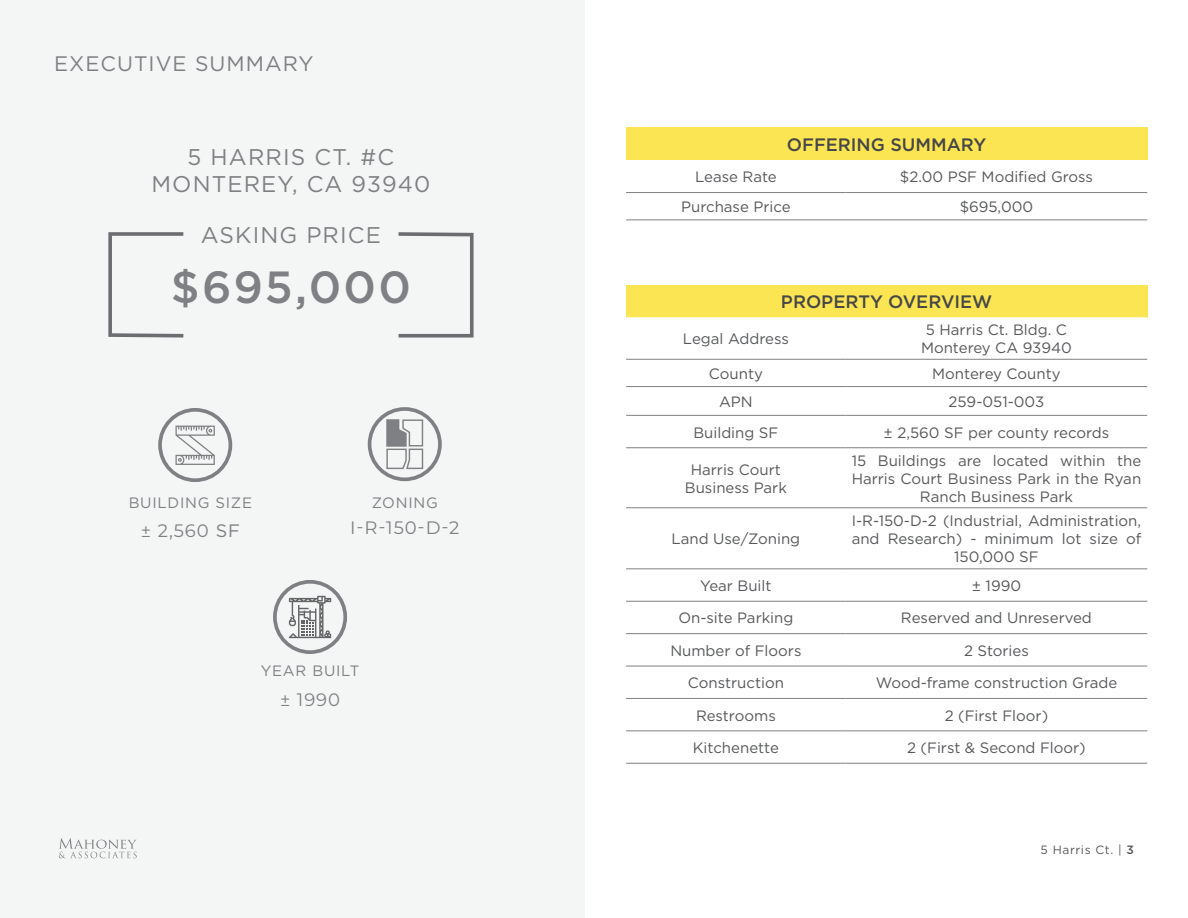
<style>
.page{position:relative;width:1188px;height:918px;background:#fff}
.page>*{position:absolute;margin:0;border:0;box-sizing:border-box;transform-origin:0 0}
.Page_Titles{font:500 45px "Gotham";letter-spacing:.045em;color:#7e8083}
.Page_Titles-2{font:22.65px "Gotham";letter-spacing:.05em;color:#7e8083}
.Page_Titles-3{font:21px "Gotham";letter-spacing:.05em;color:#7e8083}
.Body_Text_-_Align_Center{font:500 18px "Gotham";color:#464748}
.Page_Titles-4{font:18px "Montserrat";letter-spacing:.05em;color:#7e8083}
.Body_Text_-_Align_Center-2{font:15px/18px "Gotham";color:#57585a;text-align:center}
.Page_Titles-5{font:15px "Gotham";letter-spacing:.05em;color:#7e8083}
.t1{font:12px "Gotham";letter-spacing:.05em;color:#57585a}
.s1{font-family:"Gotham"}
.s2{font-weight:500}
</style>
<div class="page">
<div style="left:0;top:0;width:585px;height:918px;background:#f4f5f5"></div>
<div style="left:158px;top:408px;width:74px;height:74px;border:4px solid #7e8083;border-radius:50%"></div>
<svg style="left:175px;top:426px;width:40px;height:39px"></svg>
<svg style="left:289px;top:596px;width:42px;height:42px"></svg>
<div style="left:273px;top:580px;width:74px;height:74px;border:4px solid #7e8083;border-radius:50%"></div>
<div style="left:368px;top:407px;width:74px;height:74px;border:4px solid #7e8083;border-radius:50%"></div>
<svg style="left:386px;top:419px;width:37px;height:50px"></svg>
<svg style="left:108px;top:232px;width:76px;height:106px"></svg>
<svg style="left:398px;top:232px;width:76px;height:106px"></svg>
<div style="left:626px;top:285px;width:521px;height:32px;background:#fbe552"></div>
<svg style="left:626px;top:317px;width:521px;height:446px"></svg>
<hr style="left:626px;top:359px;width:220px;height:1px;background:#7e8083">
<hr style="left:846px;top:359px;width:301px;height:1px;background:#7e8083">
<hr style="left:626px;top:386px;width:220px;height:1px;background:#7e8083">
<hr style="left:846px;top:386px;width:301px;height:1px;background:#7e8083">
<hr style="left:626px;top:415px;width:220px;height:1px;background:#7e8083">
<hr style="left:846px;top:415px;width:301px;height:1px;background:#7e8083">
<hr style="left:626px;top:447px;width:220px;height:1px;background:#7e8083">
<hr style="left:846px;top:447px;width:301px;height:1px;background:#7e8083">
<hr style="left:626px;top:507px;width:220px;height:1px;background:#7e8083">
<hr style="left:846px;top:507px;width:301px;height:1px;background:#7e8083">
<hr style="left:626px;top:568px;width:220px;height:1px;background:#7e8083">
<hr style="left:846px;top:568px;width:301px;height:1px;background:#7e8083">
<hr style="left:626px;top:601px;width:220px;height:1px;background:#7e8083">
<hr style="left:846px;top:601px;width:301px;height:1px;background:#7e8083">
<hr style="left:626px;top:633px;width:220px;height:1px;background:#7e8083">
<hr style="left:846px;top:633px;width:301px;height:1px;background:#7e8083">
<hr style="left:626px;top:666px;width:220px;height:1px;background:#7e8083">
<hr style="left:846px;top:666px;width:301px;height:1px;background:#7e8083">
<hr style="left:626px;top:698px;width:220px;height:1px;background:#7e8083">
<hr style="left:846px;top:698px;width:301px;height:1px;background:#7e8083">
<hr style="left:626px;top:730px;width:220px;height:1px;background:#7e8083">
<hr style="left:846px;top:730px;width:301px;height:1px;background:#7e8083">
<hr style="left:626px;top:763px;width:220px;height:1px;background:#7e8083">
<hr style="left:846px;top:763px;width:301px;height:1px;background:#7e8083">
<div style="left:626px;top:128px;width:521px;height:32px;background:#fbe552"></div>
<hr style="left:626px;top:192px;width:220px;height:1px;background:#7e8083">
<hr style="left:846px;top:192px;width:301px;height:1px;background:#7e8083">
<hr style="left:626px;top:219px;width:220px;height:1px;background:#7e8083">
<hr style="left:846px;top:219px;width:301px;height:1px;background:#7e8083">
<svg style="left:59px;top:838px;width:78px;height:20px"></svg>
<p class="Page_Titles-3" style="left:54px;top:50px;width:261px">EXECUTIVE SUMMARY</p>
<p class="Page_Titles-2" style="left:188px;top:143px;width:208px">5 HARRIS CT. #C</p>
<p class="Page_Titles-2" style="left:151px;top:170px;width:280px">MONTEREY, CA 93940</p>
<p class="Page_Titles-2" style="left:201px;top:220px;width:182px">ASKING PRICE</p>
<p class="Page_Titles" style="left:171px;top:258px;width:241px">$695,000</p>
<p class="Page_Titles-5" style="left:129px;top:493px;width:125px">BUILDING SIZE</p>
<p class="Page_Titles-4" style="left:141px;top:519px;width:101px">± 2,560 <span class="s1">SF</span></p>
<p class="Page_Titles-5" style="left:372px;top:494px;width:68px">ZONING</p>
<p class="Page_Titles-4" style="left:350px;top:515px;width:111px">I-R-150-D-2</p>
<p class="Page_Titles-5" style="left:261px;top:662px;width:100px">YEAR BUILT</p>
<p class="Page_Titles-4" style="left:280px;top:687px;width:61px">± 1990</p>
<p class="Body_Text_-_Align_Center" style="left:787px;top:133px;width:201px">OFFERING SUMMARY</p>
<p class="Body_Text_-_Align_Center-2" style="left:695px;top:168px;width:83px">Lease Rate</p>
<p class="Body_Text_-_Align_Center-2" style="left:900px;top:168px;width:195px">$2.00 PSF Modified Gross</p>
<p class="Body_Text_-_Align_Center-2" style="left:681px;top:198px;width:111px">Purchase Price</p>
<p class="Body_Text_-_Align_Center-2" style="left:960px;top:198px;width:75px">$695,000</p>
<p class="Body_Text_-_Align_Center" style="left:781px;top:290px;width:213px">PROPERTY OVERVIEW</p>
<p class="Body_Text_-_Align_Center-2" style="left:683px;top:330px;width:107px">Legal Address</p>
<p class="Body_Text_-_Align_Center-2" style="left:926px;top:321px;width:143px">5 Harris Ct. Bldg. C</p>
<p class="Body_Text_-_Align_Center-2" style="left:921px;top:339px;width:152px">Monterey CA 93940</p>
<p class="Body_Text_-_Align_Center-2" style="left:709px;top:364px;width:56px">County</p>
<p class="Body_Text_-_Align_Center-2" style="left:932px;top:364px;width:130px">Monterey County</p>
<p class="Body_Text_-_Align_Center-2" style="left:719px;top:392px;width:35px">APN</p>
<p class="Body_Text_-_Align_Center-2" style="left:949px;top:392px;width:97px">259-051-003</p>
<p class="Body_Text_-_Align_Center-2" style="left:693px;top:423px;width:87px">Building SF</p>
<p class="Body_Text_-_Align_Center-2" style="left:884px;top:423px;width:227px">± 2,560 SF per county records</p>
<p class="Body_Text_-_Align_Center-2" style="left:691px;top:460px;width:92px">Harris Court</p>
<p class="Body_Text_-_Align_Center-2" style="left:685px;top:478px;width:104px">Business Park</p>
<p class="Body_Text_-_Align_Center-2" style="left:852px;top:451px;width:291px">15 Buildings are located within the<br>Harris Court Business Park in the Ryan<br>Ranch Business Park</p>
<p class="Body_Text_-_Align_Center-2" style="left:672px;top:530px;width:130px">Land Use/Zoning</p>
<p class="Body_Text_-_Align_Center-2" style="left:852px;top:512px;width:291px">I-R-150-D-2 (Industrial, Administration, and Research) - minimum lot size of<br>150,000 SF</p>
<p class="Body_Text_-_Align_Center-2" style="left:700px;top:576px;width:73px">Year Built</p>
<p class="Body_Text_-_Align_Center-2" style="left:972px;top:576px;width:51px">± 1990</p>
<p class="Body_Text_-_Align_Center-2" style="left:678px;top:609px;width:117px">On-site Parking</p>
<p class="Body_Text_-_Align_Center-2" style="left:901px;top:609px;width:192px">Reserved and Unreserved</p>
<p class="Body_Text_-_Align_Center-2" style="left:670px;top:641px;width:133px">Number of Floors</p>
<p class="Body_Text_-_Align_Center-2" style="left:964px;top:641px;width:66px">2 Stories</p>
<p class="Body_Text_-_Align_Center-2" style="left:688px;top:674px;width:98px">Construction</p>
<p class="Body_Text_-_Align_Center-2" style="left:876px;top:674px;width:243px">Wood-frame construction Grade</p>
<p class="Body_Text_-_Align_Center-2" style="left:696px;top:706px;width:81px">Restrooms</p>
<p class="Body_Text_-_Align_Center-2" style="left:945px;top:706px;width:105px">2 (First Floor)</p>
<p class="Body_Text_-_Align_Center-2" style="left:693px;top:738px;width:88px">Kitchenette</p>
<p class="Body_Text_-_Align_Center-2" style="left:907px;top:738px;width:180px">2 (First &amp; Second Floor)</p>
<p class="t1" style="left:1041px;top:842px;width:95px">5 Harris Ct. | <span class="s2">3</span></p>
</div>
